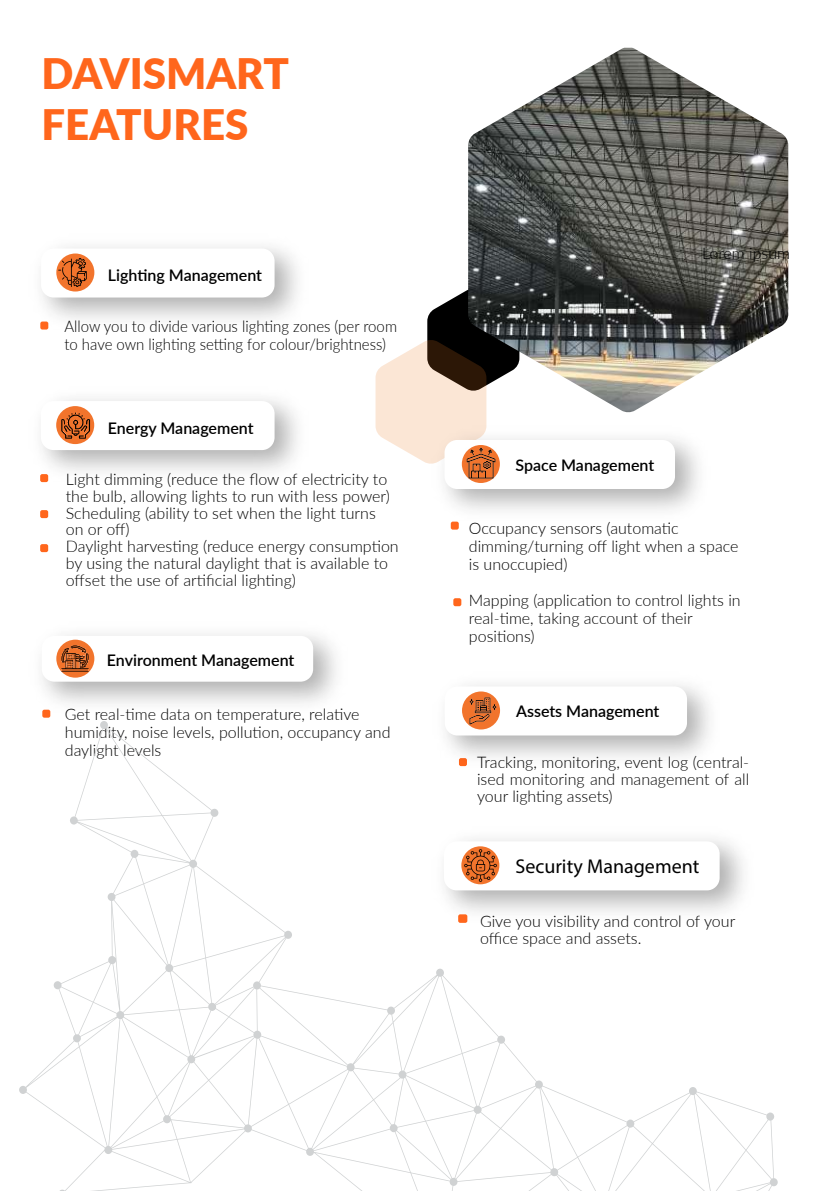
<style>
.page{position:relative;width:840px;height:1191px;background:#fff}
.page>*{position:absolute;margin:0;border:0;box-sizing:border-box;transform-origin:0 0}
.t1{font:900 42px/51px "Lato";color:#ff661c}
.t2{font:20px "Myriad Pro";color:#000}
.t3{font:300 16px/16.8px "Lato";color:#000}
.t4{font:300 16px/18px "Lato";color:#000;scale:.94 1}
.t5{font:600 16px "Lato";color:#000}
</style>
<div class="page">
<svg style="left:375px;top:289px;width:112px;height:173px"></svg>
<img style="left:42px;top:634px;width:294px;height:84px">
<div style="left:42px;top:636px;width:271px;height:45px;background:#fff;border-radius:13px"></div>
<svg style="left:56px;top:639px;width:38px;height:38px"></svg>
<img style="left:40px;top:246px;width:258px;height:84px">
<div style="left:41px;top:248px;width:233px;height:49px;background:#fff;border-radius:13px"></div>
<div style="left:56px;top:253px;width:38px;height:38px;background:#f2742c;border-radius:19px"></div>
<div style="left:40px;top:321px;width:8px;height:8px;background:#ff661c;border-radius:2px"></div>
<img style="left:40px;top:399px;width:258px;height:84px">
<div style="left:41px;top:401px;width:233px;height:49px;background:#fff;border-radius:13px"></div>
<div style="left:56px;top:406px;width:38px;height:38px;background:#f2742c;border-radius:19px"></div>
<div style="left:40px;top:474px;width:8px;height:8px;background:#ff661c;border-radius:2px"></div>
<div style="left:40px;top:544px;width:8px;height:8px;background:#ff661c;border-radius:2px"></div>
<div style="left:40px;top:510px;width:8px;height:8px;background:#ff661c;border-radius:2px"></div>
<div style="left:42px;top:709px;width:8px;height:8px;background:#ff661c;border-radius:2px"></div>
<img style="left:425px;top:419px;width:274px;height:110px">
<div style="left:444px;top:440px;width:230px;height:49px;background:#fff;border-radius:13px"></div>
<svg style="left:461px;top:445px;width:38px;height:38px"></svg>
<div style="left:462px;top:691px;width:38px;height:38px;background:#f2742c;border-radius:19px"></div>
<div style="left:453px;top:598px;width:8px;height:8px;background:#ff661c;border-radius:2px"></div>
<img style="left:475px;top:452px;width:25px;height:27px">
<img style="left:59px;top:258px;width:28px;height:28px">
<img style="left:59px;top:408px;width:34px;height:34px">
<img style="left:62px;top:645px;width:26px;height:26px">
<img style="left:465px;top:447px;width:31px;height:31px">
<img style="left:469px;top:697px;width:27px;height:24px">
<img style="left:468px;top:48px;width:319px;height:365px">
<svg style="left:19px;top:721px;width:758px;height:470px"></svg>
<h1 class="t1" style="left:41px;top:47px;width:249px">DAVISMART<br>FEATURES</h1>
<p class="t5" style="left:108px;top:264px;width:155px">Lighting Management</p>
<p class="t4" style="left:64px;top:317px;width:355px">Allow you to divide various lighting zones (per room to have own lighting setting for colour/brightness)</p>
<p class="t5" style="left:108px;top:416px;width:147px">Energy Management</p>
<p class="t3" style="left:66px;top:470px;width:334px">Light dimming (reduce the flow of electricity to the bulb, allowing lights to run with less power)<br>Scheduling (ability to set when the light turns<br>on or off)<br>Daylight harvesting (reduce energy consumption by using the natural daylight that is available to offset the use of artificial lighting)</p>
<p class="t5" style="left:107px;top:648px;width:189px">Environment Management</p>
<p class="t3" style="left:65px;top:704px;width:327px;line-height:18px">Get real-time data on temperature, relative humidity, noise levels, pollution, occupancy and daylight levels</p>
<p class="t3" style="left:701px;top:244px;width:89px">Lorem ipsum</p>
<p class="t5" style="left:515px;top:453px;width:140px">Space Management</p>
<p class="t3" style="left:468px;top:518px;width:271px;line-height:18px">Occupancy sensors (automatic dimming/turning off light when a space is unoccupied)</p>
<p class="t3" style="left:468px;top:590px;width:273px;line-height:18px">Mapping (application to control lights in real-time, taking account of their positions)</p>
<p class="t5" style="left:515px;top:699px;width:145px">Assets Management</p>
<p class="t3" style="left:477px;top:753px;width:273px;text-align:justify">Tracking, monitoring, event log (central&shy;ised monitoring and management of all your lighting assets)</p>
<p class="t2" style="left:515px;top:853px;width:185px">Security Management</p>
<p class="t3" style="left:480px;top:912px;width:256px">Give you visibility and control of your office space and assets.</p>
</div>
